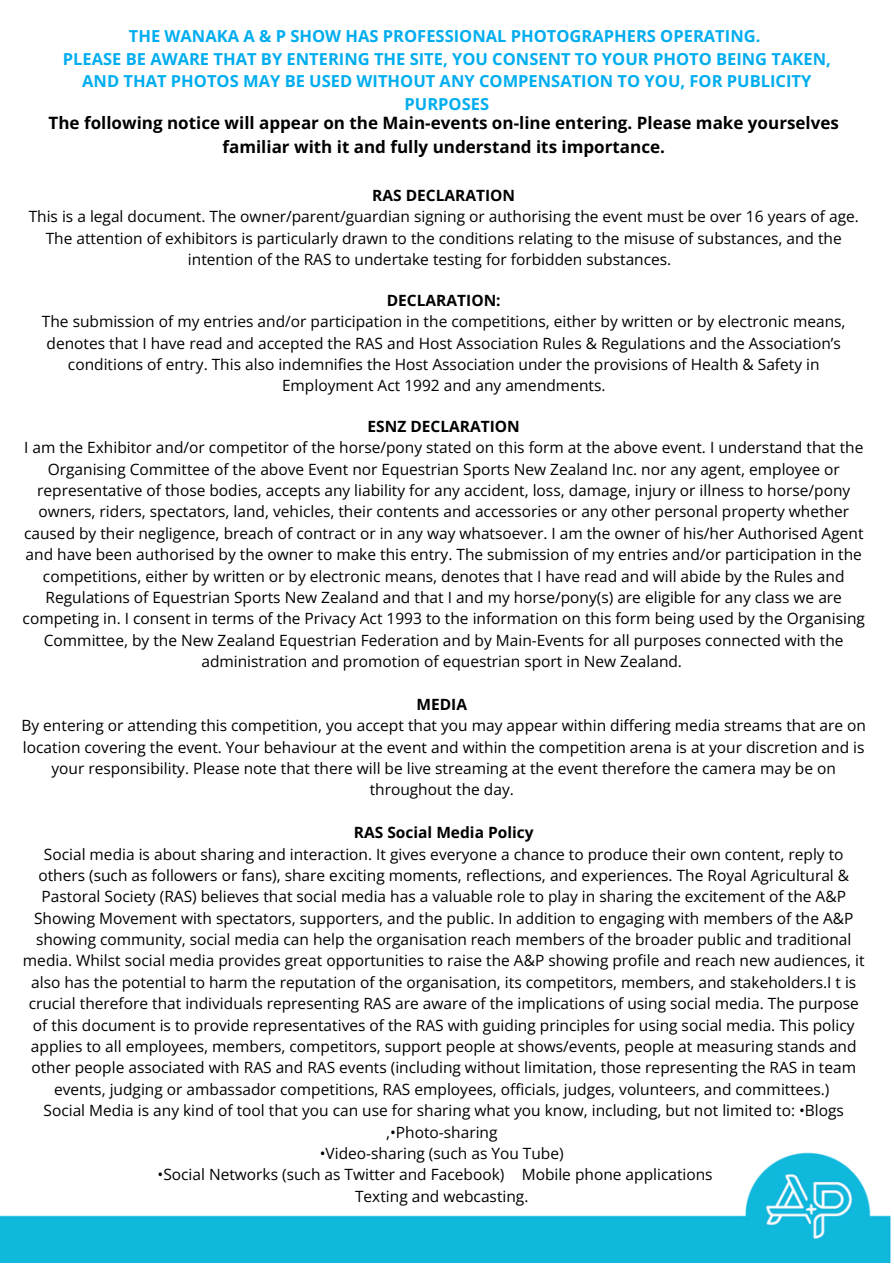
<style>
.page{position:relative;width:894px;height:1264px;background:#fff}
.page>*{position:absolute;margin:0;border:0;box-sizing:border-box;transform-origin:0 0}
.t1{font:700 16.95px/23.7px "Open Sans";color:#000;text-align:center}
.t2{font:700 16.5px/22.5px "Open Sans";color:#00adef;text-align:center}
.t3{font:15.45px/21.3px "Open Sans";color:#000;text-align:center}
.t4{font:700 15.45px "Open Sans";color:#000}
</style>
<div class="page">
<img style="left:0;top:1152px;width:890px;height:110px">
<p class="t2" style="left:63px;top:25px;width:769px">THE WANAKA A &amp; P SHOW HAS PROFESSIONAL PHOTOGRAPHERS OPERATING.<br>PLEASE BE AWARE THAT BY ENTERING THE SITE, YOU CONSENT TO YOUR PHOTO BEING TAKEN, AND THAT PHOTOS MAY BE USED WITHOUT ANY COMPENSATION TO YOU, FOR PUBLICITY PURPOSES</p>
<p class="t1" style="left:49px;top:111px;width:791px">The following notice will appear on the Main-events on-line entering. Please make yourselves familiar with it and fully understand its importance.</p>
<h1 class="t4" style="left:372px;top:184px;width:144px">RAS DECLARATION</h1>
<h2 class="t3" style="left:29px;top:206px;width:831px">This is a legal document. The owner/parent/guardian signing or authorising the event must be over 16 years of age.</h2>
<h2 class="t3" style="left:46px;top:227px;width:797px">The attention of exhibitors is particularly drawn to the conditions relating to the misuse of substances, and the</h2>
<h2 class="t3" style="left:188px;top:248px;width:485px">intention of the RAS to undertake testing for forbidden substances.</h2>
<p class="t4" style="left:387px;top:289px;width:115px">DECLARATION:</p>
<p class="t3" style="left:42px;top:310px;width:805px">The submission of my entries and/or participation in the competitions, either by written or by electronic means, denotes that I have read and accepted the RAS and Host Association Rules &amp; Regulations and the Association’s conditions of entry. This also indemnifies the Host Association under the provisions of Health &amp; Safety in Employment Act 1992 and any amendments.</p>
<p class="t4" style="left:367px;top:415px;width:154px">ESNZ DECLARATION</p>
<p class="t3" style="left:23px;top:436px;width:843px">I am the Exhibitor and/or competitor of the horse/pony stated on this form at the above event. I understand that the Organising Committee of the above Event nor Equestrian Sports New Zealand Inc. nor any agent, employee or representative of those bodies, accepts any liability for any accident, loss, damage, injury or illness to horse/pony owners, riders, spectators, land, vehicles, their contents and accessories or any other personal property whether caused by their negligence, breach of contract or in any way whatsoever. I am the owner of his/her Authorised Agent and have been authorised by the owner to make this entry. The submission of my entries and/or participation in the competitions, either by written or by electronic means, denotes that I have read and will abide by the Rules and Regulations of Equestrian Sports New Zealand and that I and my horse/pony(s) are eligible for any class we are competing in. I consent in terms of the Privacy Act 1993 to the information on this form being used by the Organising Committee, by the New Zealand Equestrian Federation and by Main-Events for all purposes connected with the administration and promotion of equestrian sport in New Zealand.</p>
<p class="t4" style="left:416px;top:693px;width:52px">MEDIA</p>
<p class="t3" style="left:21px;top:714px;width:845px">By entering or attending this competition, you accept that you may appear within differing media streams that are on location covering the event. Your behaviour at the event and within the competition arena is at your discretion and is your responsibility. Please note that there will be live streaming at the event therefore the camera may be on throughout the day.</p>
<p class="t4" style="left:354px;top:821px;width:181px">RAS Social Media Policy</p>
<p class="t3" style="left:23px;top:842px;width:842px">Social media is about sharing and interaction. It gives everyone a chance to produce their own content, reply to others (such as followers or fans), share exciting moments, reflections, and experiences. The Royal Agricultural &amp; Pastoral Society (RAS) believes that social media has a valuable role to play in sharing the excitement of the A&amp;P Showing Movement with spectators, supporters, and the public. In addition to engaging with members of the A&amp;P showing community, social media can help the organisation reach members of the broader public and traditional media. Whilst social media provides great opportunities to raise the A&amp;P showing profile and reach new audiences, it also has the potential to harm the reputation of the organisation, its competitors, members, and stakeholders.I t is crucial therefore that individuals representing RAS are aware of the implications of using social media. The purpose of this document is to provide representatives of the RAS with guiding principles for using social media. This policy applies to all employees, members, competitors, support people at shows/events, people at measuring stands and other people associated with RAS and RAS events (including without limitation, those representing the RAS in team events, judging or ambassador competitions, RAS employees, officials, judges, volunteers, and committees.)</p>
<p class="t3" style="left:44px;top:1099px;width:801px">Social Media is any kind of tool that you can use for sharing what you know, including, but not limited to: •Blogs ,•Photo-sharing</p>
<p class="t3" style="left:320px;top:1142px;width:245px">•Video-sharing (such as You Tube)</p>
<p class="t3" style="left:157px;top:1163px;width:556px">•Social Networks (such as Twitter and Facebook) Mobile phone applications</p>
<p class="t3" style="left:355px;top:1184px;width:175px">Texting and webcasting.</p>
</div>
